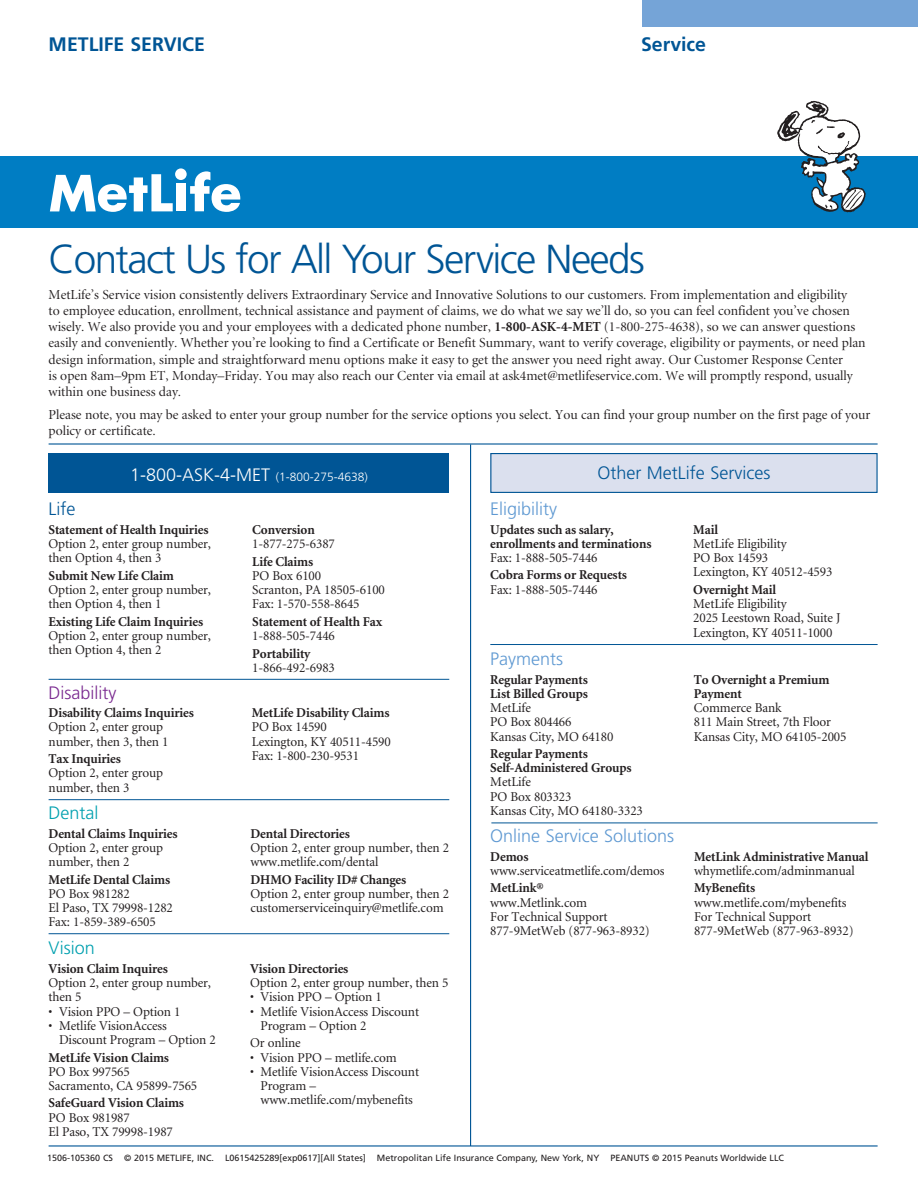
<style>
.page{position:relative;width:918px;height:1188px;background:#fff}
.page>*{position:absolute;margin:0;border:0;box-sizing:border-box;transform-origin:0 0}
.t1{font:300 40.5px "Frutiger";letter-spacing:-.04em;color:#005595}
.t2{font:700 19.5px "Frutiger";color:#005595}
.t3{font:300 18px "Frutiger";color:#5f99d2}
.t4{font:300 18px "Frutiger";color:#005595}
.t5{font:300 18px "Frutiger";color:#00a0af}
.t6{font:300 18px "Frutiger";color:#7a2a90}
.t7{font:13.8px/16px "Minion Display";color:#231f20}
.t8{font:13.5px/14.2px "Minion";letter-spacing:-.01em;color:#231f20}
.t9{font:700 13.5px/14.2px "Minion";letter-spacing:-.01em;color:#231f20}
.t10{font:300 12px "Frutiger";color:#fff}
.t11{font:9px "Frutiger";color:#231f20}
.s1{font-family:"Minion";font-weight:700}
.s2{font-size:18px}
</style>
<div class="page">
<div style="left:0;top:156px;width:918px;height:72px;background:#007dc3"></div>
<svg style="left:190px;top:171px;width:50px;height:41px"></svg>
<svg style="left:50px;top:174px;width:123px;height:38px"></svg>
<div style="left:176px;top:184px;width:9px;height:27px;background:#fff"></div>
<div style="left:175px;top:168px;width:12px;height:12px;background:#fff;border-radius:50%"></div>
<svg style="left:777px;top:101px;width:89px;height:111px"></svg>
<div style="left:643px;top:0;width:275px;height:27px;background:#75a4d7"></div>
<hr style="left:49px;top:443px;width:829px;height:2px;background:#005595">
<hr style="left:470px;top:444px;width:1px;height:702px;background:#005595">
<hr style="left:49px;top:1145px;width:829px;height:2px;background:#005595">
<div style="left:49px;top:453px;width:400px;height:40px;background:#005595"></div>
<hr style="left:49px;top:679px;width:400px;height:1px;background:#005595">
<hr style="left:49px;top:799px;width:400px;height:1px;background:#005595">
<hr style="left:49px;top:933px;width:400px;height:1px;background:#005595">
<div style="left:491px;top:454px;width:386px;height:38px;background:#dbe0ee"></div>
<div style="left:490px;top:453px;width:388px;height:40px;border:1px solid #005595"></div>
<hr style="left:490px;top:644px;width:388px;height:1px;background:#005595">
<hr style="left:491px;top:823px;width:387px;height:1px;background:#005595">
<h2 class="t2" style="left:49px;top:36px;width:158px">METLIFE SERVICE</h2>
<h2 class="t2" style="left:641px;top:36px;width:67px">Service</h2>
<h1 class="t1" style="left:48px;top:243px;width:598px">Contact Us for All Your Service Needs</h1>
<p class="t7" style="left:49px;top:288px;width:818px">MetLife’s Service vision consistently delivers Extraordinary Service and Innovative Solutions to our customers. From implementation and eligibility<br>to employee education, enrollment, technical assistance and payment of claims, we do what we say we’ll do, so you can feel confident you’ve chosen wisely. We also provide you and your employees with a dedicated phone number, <span class="s1">1-800-ASK-4-MET</span> (1-800-275-4638), so we can answer questions easily and conveniently. Whether you’re looking to find a Certificate or Benefit Summary, want to verify coverage, eligibility or payments, or need plan design information, simple and straightforward menu options make it easy to get the answer you need right away. Our Customer Response Center<br>is open 8am–9pm ET, Monday–Friday. You may also reach our Center via email at ask4met@metlifeservice.com. We will promptly respond, usually within one business day.</p>
<p class="t7" style="left:49px;top:408px;width:823px">Please note, you may be asked to enter your group number for the service options you select. You can find your group number on the first page of your policy or certificate.</p>
<p class="t10" style="left:130px;top:472px;width:239px"><span class="s2">1-800-ASK-4-MET</span> (1-800-275-4638)</p>
<h3 class="t4" style="left:49px;top:502px;width:28px">Life</h3>
<p class="t9" style="left:49px;top:523px;width:161px">Statement of Health Inquiries</p>
<p class="t8" style="left:49px;top:538px;width:164px">Option 2, enter group number, then Option 4, then 3</p>
<p class="t9" style="left:49px;top:569px;width:127px">Submit New Life Claim</p>
<p class="t8" style="left:49px;top:584px;width:164px">Option 2, enter group number, then Option 4, then 1</p>
<p class="t9" style="left:49px;top:615px;width:156px">Existing Life Claim Inquiries</p>
<p class="t8" style="left:49px;top:630px;width:164px">Option 2, enter group number, then Option 4, then 2</p>
<h3 class="t6" style="left:49px;top:685px;width:69px">Disability</h3>
<p class="t9" style="left:49px;top:707px;width:147px">Disability Claims Inquiries</p>
<p class="t8" style="left:49px;top:721px;width:121px">Option 2, enter group number, then 3, then 1</p>
<p class="t9" style="left:49px;top:753px;width:74px">Tax Inquiries</p>
<p class="t8" style="left:49px;top:767px;width:116px">Option 2, enter group number, then 3</p>
<h3 class="t5" style="left:49px;top:806px;width:52px">Dental</h3>
<p class="t9" style="left:49px;top:827px;width:131px">Dental Claims Inquiries</p>
<p class="t8" style="left:49px;top:842px;width:116px">Option 2, enter group number, then 2</p>
<p class="t9" style="left:49px;top:873px;width:123px">MetLife Dental Claims</p>
<p class="t8" style="left:49px;top:888px;width:126px">PO Box 981282<br>El Paso, TX 79998-1282<br>Fax: 1-859-389-6505</p>
<h3 class="t5" style="left:49px;top:941px;width:48px">Vision</h3>
<p class="t9" style="left:49px;top:962px;width:121px">Vision Claim Inquires</p>
<p class="t8" style="left:49px;top:977px;width:164px">Option 2, enter group number, then 5</p>
<p class="t8" style="left:49px;top:1005px;width:133px">• Vision PPO – Option 1</p>
<p class="t8" style="left:59px;top:1019px;width:158px;text-indent:-11px">• Metlife VisionAccess<br>Discount Program – Option 2</p>
<p class="t9" style="left:49px;top:1051px;width:122px">MetLife Vision Claims</p>
<p class="t8" style="left:49px;top:1065px;width:150px">PO Box 997565<br>Sacramento, CA 95899-7565</p>
<p class="t9" style="left:49px;top:1097px;width:137px">SafeGuard Vision Claims</p>
<p class="t8" style="left:49px;top:1111px;width:126px">PO Box 981987<br>El Paso, TX 79998-1987</p>
<p class="t9" style="left:252px;top:524px;width:64px">Conversion</p>
<p class="t8" style="left:252px;top:538px;width:84px">1-877-275-6387</p>
<p class="t9" style="left:252px;top:555px;width:63px">Life Claims</p>
<p class="t8" style="left:252px;top:569px;width:134px">PO Box 6100<br>Scranton, PA 18505-6100<br>Fax: 1-570-558-8645</p>
<p class="t9" style="left:252px;top:615px;width:131px">Statement of Health Fax</p>
<p class="t8" style="left:252px;top:630px;width:84px">1-888-505-7446</p>
<p class="t9" style="left:252px;top:647px;width:60px">Portability</p>
<p class="t8" style="left:252px;top:661px;width:84px">1-866-492-6983</p>
<p class="t9" style="left:252px;top:707px;width:139px">MetLife Disability Claims</p>
<p class="t8" style="left:252px;top:721px;width:141px">PO Box 14590<br>Lexington, KY 40511-4590<br>Fax: 1-800-230-9531</p>
<p class="t9" style="left:251px;top:827px;width:101px">Dental Directories</p>
<p class="t8" style="left:251px;top:842px;width:200px">Option 2, enter group number, then 2 www.metlife.com/dental</p>
<p class="t9" style="left:251px;top:873px;width:157px">DHMO Facility ID# Changes</p>
<p class="t8" style="left:251px;top:888px;width:200px">Option 2, enter group number, then 2 customerserviceinquiry@metlife.com</p>
<p class="t9" style="left:250px;top:962px;width:100px">Vision Directories</p>
<p class="t8" style="left:250px;top:977px;width:200px">Option 2, enter group number, then 5</p>
<p class="t8" style="left:250px;top:991px;width:133px">• Vision PPO – Option 1</p>
<p class="t8" style="left:261px;top:1005px;width:160px;text-indent:-10px">• Metlife VisionAccess Discount<br>Program – Option 2</p>
<p class="t8" style="left:250px;top:1037px;width:52px">Or online</p>
<p class="t8" style="left:250px;top:1051px;width:148px">• Vision PPO – metlife.com</p>
<p class="t8" style="left:261px;top:1065px;width:160px;text-indent:-10px">• Metlife VisionAccess Discount<br>Program – www.metlife.com/mybenefits</p>
<h3 class="t4" style="left:597px;top:465px;width:174px">Other MetLife Services</h3>
<h3 class="t3" style="left:490px;top:501px;width:68px">Eligibility</h3>
<p class="t9" style="left:490px;top:523px;width:163px">Updates such as salary, enrollments and terminations</p>
<p class="t8" style="left:490px;top:552px;width:109px">Fax: 1-888-505-7446</p>
<p class="t9" style="left:490px;top:569px;width:138px">Cobra Forms or Requests</p>
<p class="t8" style="left:490px;top:583px;width:109px">Fax: 1-888-505-7446</p>
<h3 class="t3" style="left:490px;top:651px;width:74px">Payments</h3>
<p class="t9" style="left:490px;top:673px;width:99px">Regular Payments<br>List Billed Groups</p>
<p class="t8" style="left:490px;top:702px;width:125px">MetLife<br>PO Box 804466<br>Kansas City, MO 64180</p>
<p class="t9" style="left:490px;top:748px;width:143px">Regular Payments<br>Self-Administered Groups</p>
<p class="t8" style="left:490px;top:776px;width:154px">MetLife<br>PO Box 803323<br>Kansas City, MO 64180-3323</p>
<h3 class="t3" style="left:490px;top:829px;width:186px">Online Service Solutions</h3>
<p class="t9" style="left:490px;top:850px;width:40px">Demos</p>
<p class="t8" style="left:490px;top:865px;width:176px">www.serviceatmetlife.com/demos</p>
<p class="t9" style="left:490px;top:882px;width:55px">MetLink®</p>
<p class="t8" style="left:490px;top:896px;width:161px">www.Metlink.com<br>For Technical Support<br>877-9MetWeb (877-963-8932)</p>
<p class="t9" style="left:693px;top:523px;width:26px">Mail</p>
<p class="t8" style="left:693px;top:537px;width:141px">MetLife Eligibility<br>PO Box 14593<br>Lexington, KY 40512-4593</p>
<p class="t9" style="left:693px;top:583px;width:84px">Overnight Mail</p>
<p class="t8" style="left:693px;top:598px;width:149px">MetLife Eligibility<br>2025 Leestown Road, Suite J<br>Lexington, KY 40511-1000</p>
<p class="t9" style="left:694px;top:673px;width:137px">To Overnight a Premium<br>Payment</p>
<p class="t8" style="left:694px;top:702px;width:154px">Commerce Bank<br>811 Main Street, 7th Floor<br>Kansas City, MO 64105-2005</p>
<p class="t9" style="left:694px;top:850px;width:176px">MetLink Administrative Manual</p>
<p class="t8" style="left:694px;top:865px;width:162px">whymetlife.com/adminmanual</p>
<p class="t9" style="left:694px;top:882px;width:63px">MyBenefits</p>
<p class="t8" style="left:694px;top:896px;width:161px">www.metlife.com/mybenefits<br>For Technical Support<br>877-9MetWeb (877-963-8932)</p>
<p class="t11" style="left:47px;top:1154px;width:738px">1506-105360 CS © 2015 METLIFE, INC. L0615425289[exp0617][All States] Metropolitan Life Insurance Company, New York, NY PEANUTS © 2015 Peanuts Worldwide LLC</p>
</div>
